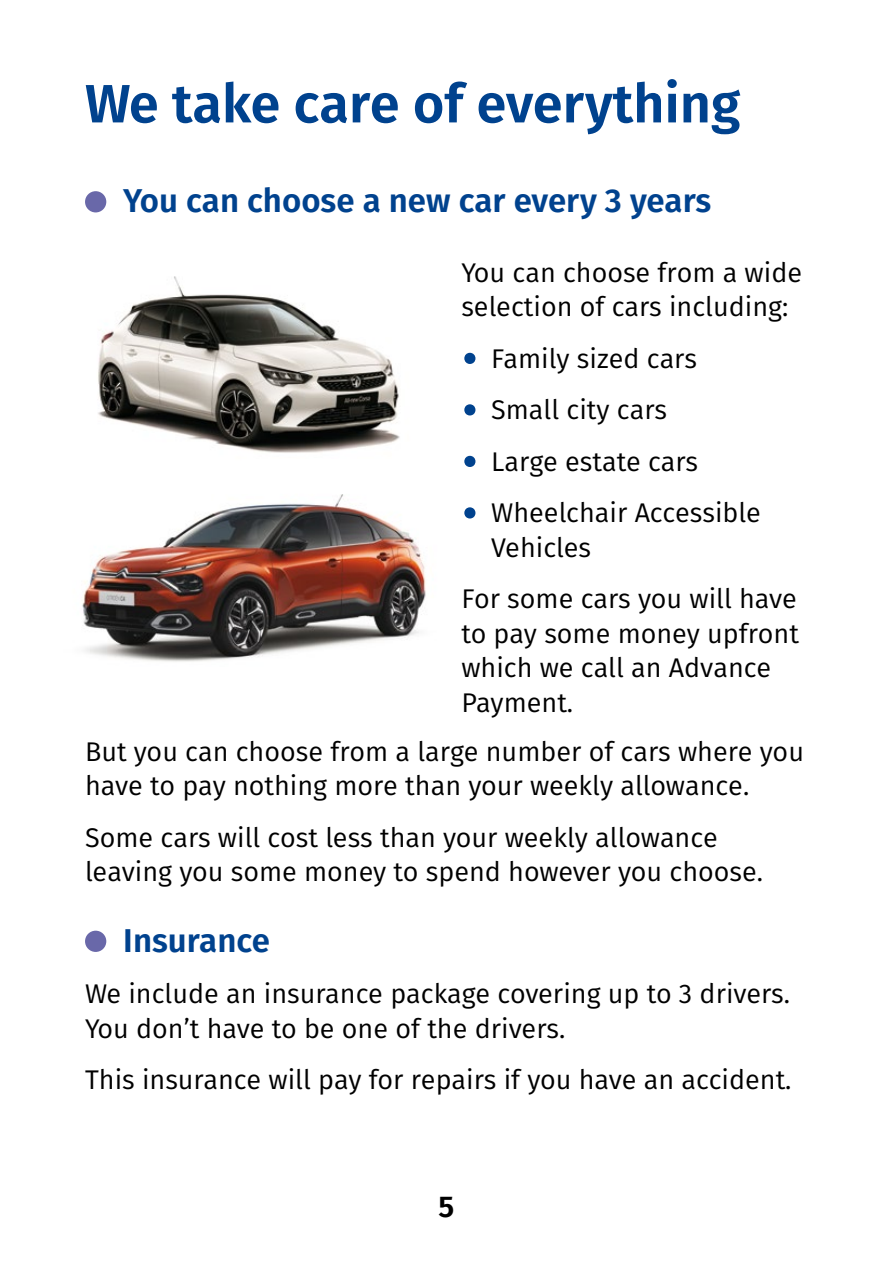
<style>
.page{position:relative;width:893px;height:1263px;background:#fff}
.page>*{position:absolute;margin:0;border:0;box-sizing:border-box;transform-origin:0 0}
.t1{font:600 54px "Fira Sans";color:#00428e}
.t2{font:600 33px "Fira Sans";color:#00428e}
.t3{font:600 30px "Fira Sans";color:#000}
.t4{font:27px/34.5px "Fira Sans";color:#000}
.s1{font-size:54px;color:#00428e}
</style>
<div class="page">
<img style="left:82px;top:494px;width:344px;height:168px">
<div style="left:85px;top:931px;width:21px;height:21px;background:#6968a9;border-radius:50%"></div>
<img style="left:98px;top:276px;width:302px;height:177px">
<div style="left:85px;top:191px;width:21px;height:21px;background:#6968a9;border-radius:50%"></div>
<p class="t1" style="left:85px;top:59px;width:657px">We take care of everything</p>
<p class="t2" style="left:123px;top:174px;width:589px">You can choose a new car every 3 years</p>
<p class="t4" style="left:461px;top:255px;width:342px">You can choose from a wide selection of cars including:</p>
<p class="t4" style="left:461px;top:341px;width:237px"><span class="s1">•</span> Family sized cars</p>
<p class="t4" style="left:461px;top:392px;width:207px"><span class="s1">•</span> Small city cars</p>
<p class="t4" style="left:461px;top:444px;width:238px"><span class="s1">•</span> Large estate cars</p>
<p class="t4" style="left:491px;top:495px;width:271px;text-indent:-30px"><span class="s1">•</span> Wheelchair Accessible<br>Vehicles</p>
<p class="t4" style="left:461px;top:581px;width:339px">For some cars you will have to pay some money upfront which we call an Advance<br>Payment.</p>
<p class="t4" style="left:85px;top:734px;width:720px">But you can choose from a large number of cars where you have to pay nothing more than your weekly allowance.</p>
<p class="t4" style="left:85px;top:820px;width:680px">Some cars will cost less than your weekly allowance leaving you some money to spend however you choose.</p>
<p class="t2" style="left:123px;top:913px;width:148px">Insurance</p>
<p class="t4" style="left:85px;top:976px;width:707px">We include an insurance package covering up to 3 drivers.<br>You don’t have to be one of the drivers.</p>
<p class="t4" style="left:85px;top:1062px;width:708px">This insurance will pay for repairs if you have an accident.</p>
<p class="t3" style="left:439px;top:1182px;width:17px">5</p>
</div>
